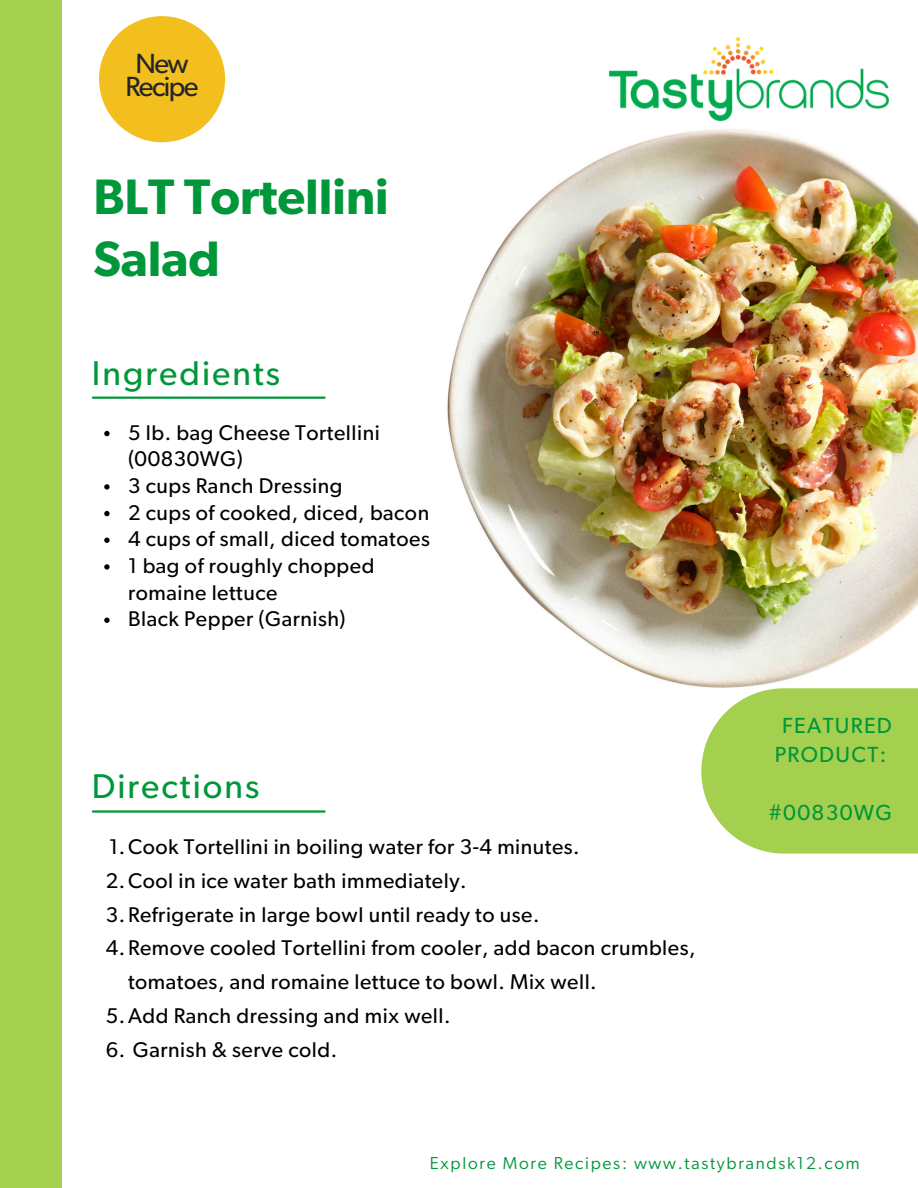
<style>
.page{position:relative;width:918px;height:1188px;background:#fff}
.page>*{position:absolute;margin:0;border:0;box-sizing:border-box;transform-origin:0 0}
.t1{font:600 49.95px/61.8px "Gibson";color:#00973a}
.t2{font:34.35px "Gibson";letter-spacing:.06em;color:#00973a}
.t3{font:27.75px/22.6px "Gibson";letter-spacing:-.055em;color:#242529;text-align:center}
.t4{font:21.9px/29.2px "Gibson";letter-spacing:.06em;color:#00973a;text-align:center}
.t5{font:21.3px/26.7px "Gibson";letter-spacing:.025em;color:#000}
.t6{font:17.4px "Gibson";letter-spacing:.1em;color:#00973a}
</style>
<div class="page">
<hr style="left:93px;top:810px;width:232px;height:3px;background:#00973a">
<hr style="left:93px;top:397px;width:232px;height:2px;background:#00973a">
<div style="left:1px;top:0;width:61px;height:1188px;background:#a5cf4f"></div>
<div style="left:99px;top:16px;width:126px;height:126px;background:#f2bf1e;border-radius:50%"></div>
<img style="left:447px;top:129px;width:471px;height:559px">
<img style="left:610px;top:37px;width:279px;height:84px">
<svg style="left:104px;top:431px;width:6px;height:5px"></svg>
<svg style="left:104px;top:484px;width:6px;height:6px"></svg>
<svg style="left:104px;top:511px;width:6px;height:5px"></svg>
<svg style="left:104px;top:538px;width:6px;height:5px"></svg>
<svg style="left:104px;top:564px;width:6px;height:6px"></svg>
<svg style="left:104px;top:618px;width:6px;height:5px"></svg>
<svg style="left:701px;top:688px;width:217px;height:166px;background:#acd35e"></svg>
<p class="t3" style="left:125px;top:54px;width:75px">New<br>Recipe</p>
<p class="t1" style="left:93px;top:169px;width:297px">BLT Tortellini<br>Salad</p>
<p class="t2" style="left:92px;top:357px;width:190px">Ingredients</p>
<p class="t5" style="left:128px;top:420px;width:253px">5 lb. bag Cheese Tortellini (00830WG)</p>
<h1 class="t5" style="left:128px;top:473px;width:216px">3 cups Ranch Dressing</h1>
<h2 class="t5" style="left:128px;top:500px;width:303px">2 cups of cooked, diced, bacon</h2>
<p class="t5" style="left:128px;top:527px;width:303px">4 cups of small, diced tomatoes</p>
<p class="t5" style="left:128px;top:553px;width:248px">1 bag of roughly chopped romaine lettuce</p>
<p class="t5" style="left:128px;top:607px;width:219px">Black Pepper (Garnish)</p>
<p class="t2" style="left:92px;top:771px;width:169px">Directions</p>
<p class="t5" style="left:109px;top:834px;width:472px">1.Cook Tortellini in boiling water for 3-4 minutes.</p>
<h4 class="t5" style="left:106px;top:868px;width:362px">2.Cool in ice water bath immediately.</h4>
<h4 class="t5" style="left:106px;top:902px;width:435px">3.Refrigerate in large bowl until ready to use.</h4>
<h2 class="t5" style="left:128px;top:932px;width:569px;line-height:33.8px;text-indent:-22px">4.Remove cooled Tortellini from cooler, add bacon crumbles, tomatoes, and romaine lettuce to bowl. Mix well.</h2>
<p class="t5" style="left:106px;top:1003px;width:346px">5.Add Ranch dressing and mix well.</p>
<p class="t5" style="left:106px;top:1037px;width:233px">6. Garnish &amp; serve cold.</p>
<p class="t4" style="left:775px;top:711px;width:119px">FEATURED<br>PRODUCT:</p>
<p class="t4" style="left:769px;top:799px;width:125px">#00830WG</p>
<p class="t6" style="left:430px;top:1155px;width:431px">Explore More Recipes: www.tastybrandsk12.com</p>
</div>
